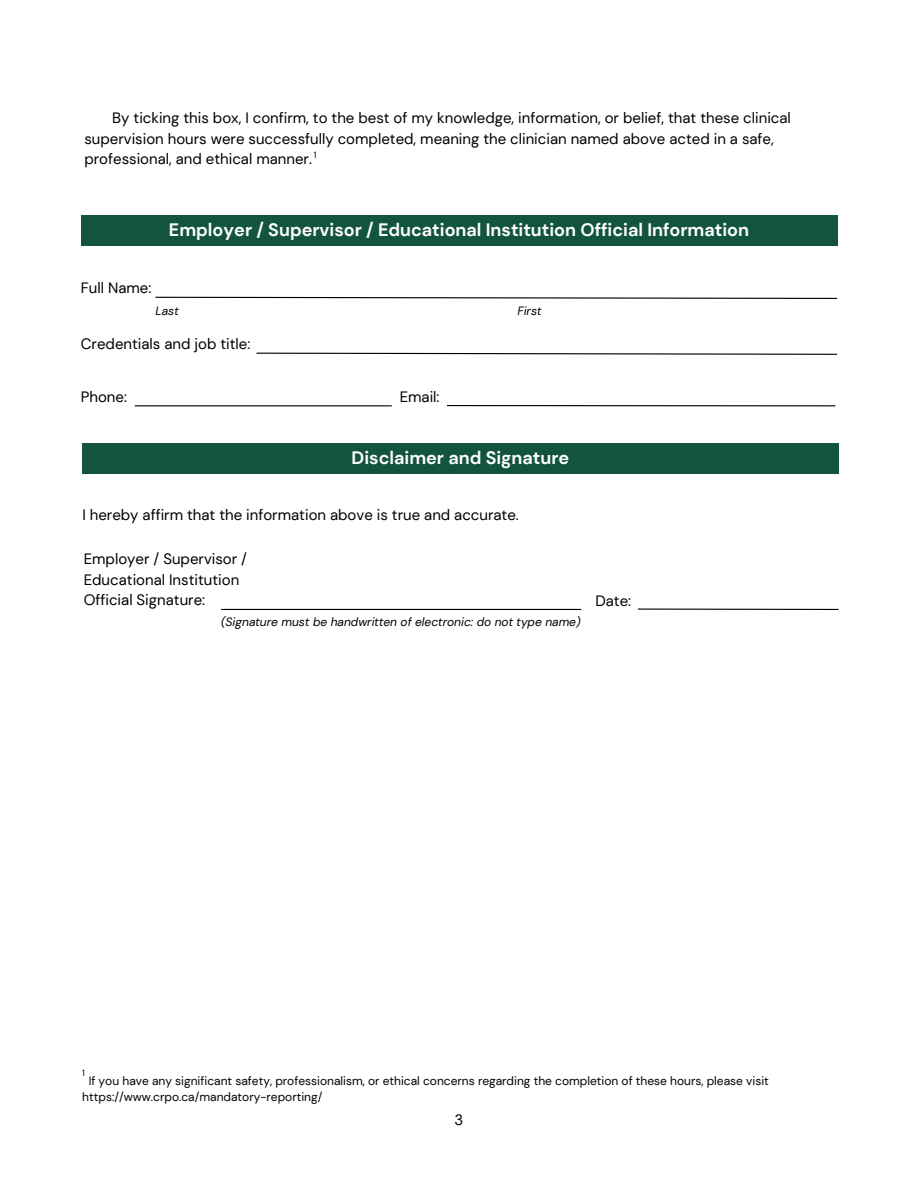
<style>
.page{position:relative;width:918px;height:1188px;background:#fff}
.page>*{position:absolute;margin:0;border:0;box-sizing:border-box;transform-origin:0 0}
.t1{font:700 18px "DM Sans";color:#fff}
.t2{font:15px/20.2px "DM Sans";color:#000}
.t3{font:12px "DM Sans";color:#000}
.t4{font:italic 12px "DM Sans";color:#000}
.t5{font:9px "DM Sans";color:#000}
</style>
<div class="page">
<div style="left:81px;top:215px;width:756px;height:30px;background:#135440"></div>
<svg style="left:155px;top:296px;width:683px;height:3px"></svg>
<svg style="left:256px;top:352px;width:582px;height:3px"></svg>
<hr style="left:135px;top:405px;width:257px;height:1px;background:#000">
<hr style="left:447px;top:405px;width:388px;height:1px;background:#000">
<div style="left:82px;top:443px;width:757px;height:30px;background:#135440"></div>
<hr style="left:221px;top:609px;width:360px;height:1px;background:#000">
<hr style="left:638px;top:609px;width:201px;height:1px;background:#000">
<h2 class="t2" style="left:84px;top:108px;width:708px;text-indent:28px">By ticking this box, I confirm, to the best of my knowledge, information, or belief, that these clinical supervision hours were successfully completed, meaning the clinician named above acted in a safe, professional, and ethical manner.</h2>
<p class="t5" style="left:314px;top:149px;width:4px">1</p>
<h2 class="t2" style="left:81px;top:278px;width:72px">Full Name:</h2>
<h2 class="t1" style="left:169px;top:218px;width:582px">Employer / Supervisor / Educational Institution Official Information</h2>
<h2 class="t4" style="left:155px;top:303px;width:25px">Last</h2>
<h1 class="t4" style="left:517px;top:303px;width:26px">First</h1>
<h2 class="t2" style="left:81px;top:334px;width:171px">Credentials and job title:</h2>
<h2 class="t2" style="left:81px;top:386px;width:48px">Phone:</h2>
<p class="t2" style="left:400px;top:386px;width:41px">Email:</p>
<h2 class="t1" style="left:352px;top:446px;width:219px">Disclaimer and Signature</h2>
<p class="t2" style="left:82px;top:505px;width:438px">I hereby affirm that the information above is true and accurate.</p>
<p class="t2" style="left:84px;top:549px;width:165px">Employer / Supervisor /<br>Educational Institution<br>Official Signature:</p>
<p class="t4" style="left:221px;top:615px;width:361px">(Signature must be handwritten of electronic: do not type name)</p>
<p class="t2" style="left:595px;top:590px;width:37px">Date:</p>
<p class="t5" style="left:82px;top:1067px;width:4px">1</p>
<h2 class="t3" style="left:89px;top:1073px;width:682px">If you have any significant safety, professionalism, or ethical concerns regarding the completion of these hours, please visit</h2>
<p class="t3" style="left:82px;top:1089px;width:242px">https://www.crpo.ca/mandatory-reporting/</p>
<h1 class="t2" style="left:455px;top:1110px;width:10px">3</h1>
</div>
